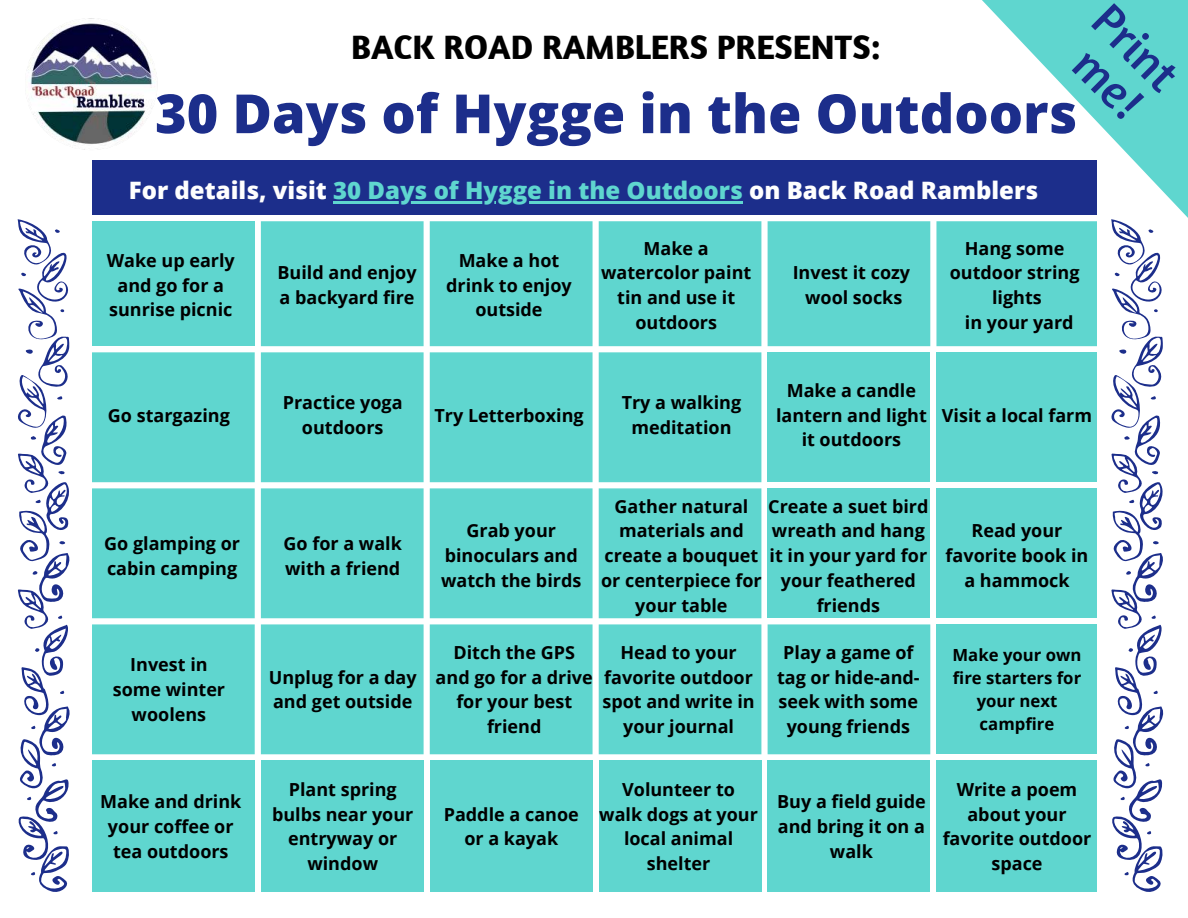
<style>
.page{position:relative;width:1188px;height:918px;background:#fff}
.page>*{position:absolute;margin:0;border:0;box-sizing:border-box;transform-origin:0 0}
.t1{font:800 54px "Open Sans";color:#1c2e8b}
.t2{font:48px/45px "Amaranth";color:#1c2e8b;text-align:center}
.t3{font:700 34.65px "Amaranth";color:#000}
.t4{font:800 24px "Open Sans";color:#fefefe}
.t5{font:700 18px/24.8px "Open Sans";color:#000;text-align:center}
.t6{font:700 16.8px/23px "Open Sans";color:#000;text-align:center}
.s1{color:#5fd6cf}
</style>
<div class="page">
<div style="left:92px;top:221px;width:163px;height:125px;background:#5fd6cf"></div>
<div style="left:92px;top:352px;width:163px;height:130px;background:#5fd6cf"></div>
<div style="left:92px;top:488px;width:163px;height:130px;background:#5fd6cf"></div>
<div style="left:92px;top:624px;width:163px;height:130px;background:#5fd6cf"></div>
<div style="left:92px;top:760px;width:163px;height:131px;background:#5fd6cf"></div>
<div style="left:261px;top:221px;width:163px;height:125px;background:#5fd6cf"></div>
<div style="left:261px;top:352px;width:163px;height:130px;background:#5fd6cf"></div>
<div style="left:261px;top:488px;width:163px;height:130px;background:#5fd6cf"></div>
<div style="left:261px;top:624px;width:163px;height:130px;background:#5fd6cf"></div>
<div style="left:261px;top:760px;width:163px;height:131px;background:#5fd6cf"></div>
<div style="left:430px;top:221px;width:163px;height:125px;background:#5fd6cf"></div>
<div style="left:430px;top:352px;width:163px;height:130px;background:#5fd6cf"></div>
<div style="left:430px;top:488px;width:163px;height:130px;background:#5fd6cf"></div>
<div style="left:430px;top:624px;width:163px;height:130px;background:#5fd6cf"></div>
<div style="left:430px;top:760px;width:163px;height:131px;background:#5fd6cf"></div>
<div style="left:599px;top:221px;width:162px;height:125px;background:#5fd6cf"></div>
<div style="left:599px;top:352px;width:162px;height:130px;background:#5fd6cf"></div>
<div style="left:599px;top:488px;width:162px;height:130px;background:#5fd6cf"></div>
<div style="left:599px;top:624px;width:162px;height:130px;background:#5fd6cf"></div>
<div style="left:599px;top:760px;width:162px;height:131px;background:#5fd6cf"></div>
<div style="left:768px;top:221px;width:162px;height:125px;background:#5fd6cf"></div>
<div style="left:768px;top:352px;width:162px;height:130px;background:#5fd6cf"></div>
<div style="left:768px;top:488px;width:162px;height:130px;background:#5fd6cf"></div>
<div style="left:768px;top:624px;width:162px;height:130px;background:#5fd6cf"></div>
<div style="left:768px;top:760px;width:162px;height:131px;background:#5fd6cf"></div>
<div style="left:936px;top:221px;width:160px;height:125px;background:#5fd6cf"></div>
<div style="left:936px;top:352px;width:160px;height:130px;background:#5fd6cf"></div>
<div style="left:936px;top:488px;width:160px;height:130px;background:#5fd6cf"></div>
<div style="left:936px;top:624px;width:160px;height:130px;background:#5fd6cf"></div>
<div style="left:936px;top:760px;width:160px;height:131px;background:#5fd6cf"></div>
<div style="left:92px;top:160px;width:1004px;height:55px;background:#1c2e8b"></div>
<svg style="left:938px;top:0;width:250px;height:320px;fill:#5fd6cf"></svg>
<img style="left:28px;top:18px;width:127px;height:132px">
<svg style="left:17px;top:219px;width:53px;height:673px"></svg>
<svg style="left:1108px;top:219px;width:65px;height:673px"></svg>
<hr style="left:333px;top:202px;width:410px;height:2px;background:#5fd6cf">
<h2 class="t2" style="left:1117px;top:-4px;width:101px;rotate:45deg">Print me!</h2>
<h3 class="t3" style="left:351px;top:25px;width:531px">BACK ROAD RAMBLERS PRESENTS:</h3>
<h1 class="t1" style="left:155px;top:72px;width:924px">30 Days of Hygge in the Outdoors</h1>
<h3 class="t4" style="left:129px;top:172px;width:911px">For details, visit <span class="s1">30 Days of Hygge in the Outdoors</span> on Back Road Ramblers</h3>
<p class="t5" style="left:107px;top:248px;width:130px">Wake up early and go for a sunrise picnic</p>
<p class="t5" style="left:108px;top:402px;width:123px">Go stargazing</p>
<p class="t5" style="left:278px;top:260px;width:141px;text-align:left">Build and enjoy a backyard fire</p>
<p class="t5" style="left:446px;top:248px;width:127px">Make a hot drink to enjoy outside</p>
<p class="t5" style="left:601px;top:235px;width:152px">Make a watercolor paint tin and use it outdoors</p>
<p class="t5" style="left:283px;top:390px;width:121px">Practice yoga outdoors</p>
<p class="t5" style="left:435px;top:402px;width:151px">Try Letterboxing</p>
<p class="t5" style="left:622px;top:390px;width:121px">Try a walking meditation</p>
<p class="t5" style="left:793px;top:260px;width:119px">Invest it cozy wool socks</p>
<p class="t5" style="left:950px;top:235px;width:131px">Hang some outdoor string lights<br>in your yard</p>
<p class="t5" style="left:776px;top:377px;width:152px">Make a candle lantern and light it outdoors</p>
<p class="t5" style="left:942px;top:402px;width:152px">Visit a local farm</p>
<p class="t5" style="left:104px;top:530px;width:137px;text-align:left">Go glamping or cabin camping</p>
<p class="t5" style="left:284px;top:530px;width:120px;text-align:left">Go for a walk with a friend</p>
<p class="t5" style="left:113px;top:652px;width:114px">Invest in some winter woolens</p>
<p class="t5" style="left:100px;top:789px;width:143px">Make and drink your coffee or tea outdoors</p>
<p class="t5" style="left:269px;top:664px;width:150px;text-align:left">Unplug for a day and get outside</p>
<p class="t5" style="left:272px;top:776px;width:143px">Plant spring bulbs near your entryway or window</p>
<p class="t5" style="left:441px;top:518px;width:142px">Grab your binoculars and watch the birds</p>
<p class="t5" style="left:601px;top:493px;width:162px">Gather natural materials and create a bouquet or centerpiece for your table</p>
<p class="t5" style="left:768px;top:493px;width:162px">Create a suet bird wreath and hang it in your yard for your feathered friends</p>
<p class="t5" style="left:946px;top:518px;width:144px">Read your favorite book in a hammock</p>
<p class="t5" style="left:436px;top:640px;width:159px">Ditch the GPS and go for a drive for your best friend</p>
<p class="t5" style="left:602px;top:640px;width:154px">Head to your favorite outdoor spot and write in your journal</p>
<p class="t5" style="left:777px;top:640px;width:144px">Play a game of tag or hide-and&shy;seek with some young friends</p>
<p class="t6" style="left:953px;top:643px;width:130px">Make your own fire starters for your next campfire</p>
<p class="t5" style="left:444px;top:801px;width:137px">Paddle a canoe or a kayak</p>
<p class="t5" style="left:599px;top:776px;width:160px">Volunteer to walk dogs at your local animal shelter</p>
<p class="t5" style="left:777px;top:789px;width:150px">Buy a field guide and bring it on a walk</p>
<p class="t5" style="left:943px;top:776px;width:150px">Write a poem about your favorite outdoor space</p>
</div>
